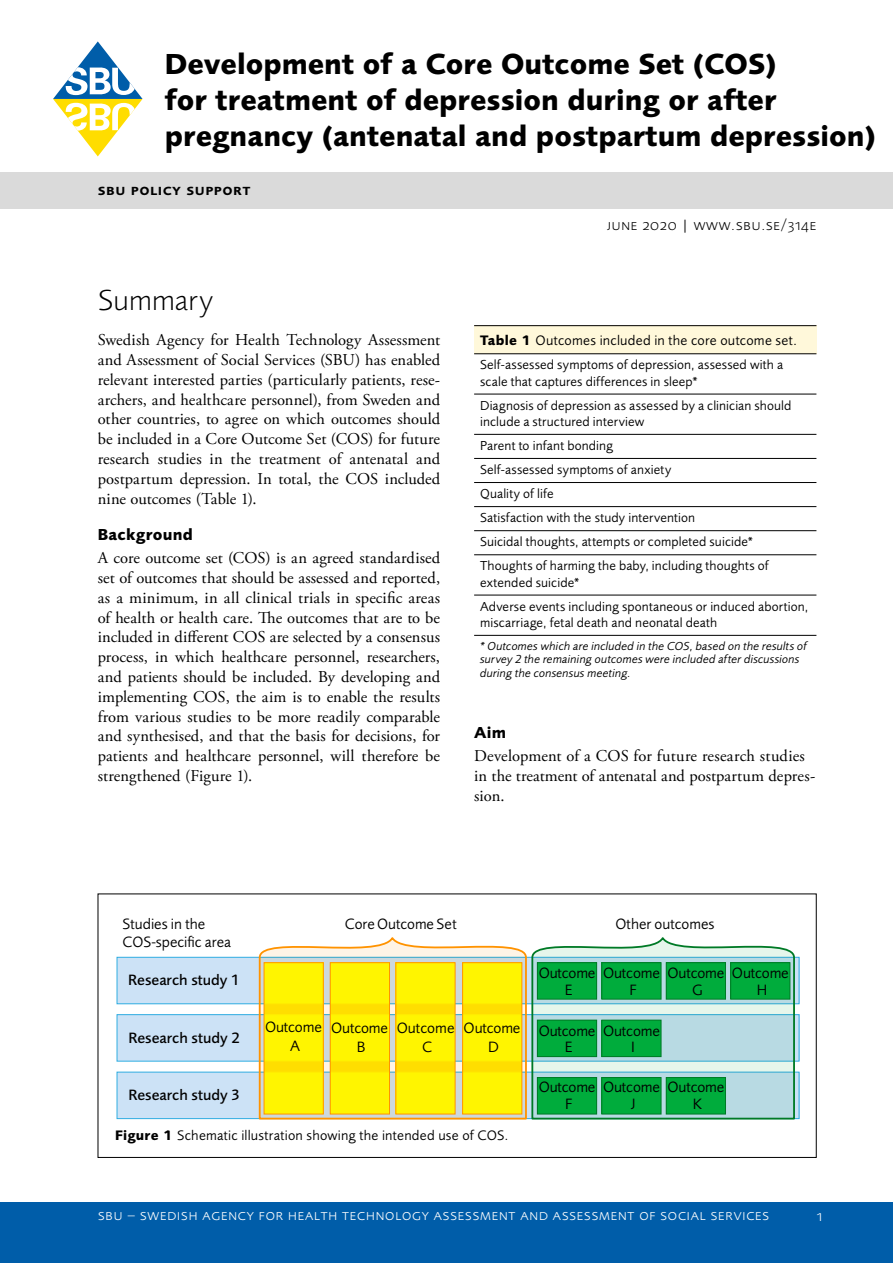
<style>
.page{position:relative;width:893px;height:1263px;background:#fff}
.page>*{position:absolute;margin:0;border:0;box-sizing:border-box;transform-origin:0 0}
.Rapporttitel{font:700 30px/36px "Foundry Sans";color:#000}
.Kapitelrubrik{font:300 30px "Foundry Sans";letter-spacing:.005em;color:#000}
.Brödtext{font:16.5px/19.8px "Adobe Garamond Pro";letter-spacing:.005em;color:#000;text-align:justify}
.Rubrik_1_i_brödtext{font:700 16.5px "Foundry Sans";letter-spacing:.015em;color:#000}
.t1{font:15.45px/16.4px "Foundry Sans";letter-spacing:-.01em;color:#000;text-align:center}
.t2{font:300 15.45px "Foundry Sans Expert";letter-spacing:.03em;color:#fff}
.t3{font:500 15.45px "Foundry Sans";color:#000}
.Sidhuvud_svart{font:300 15.45px "Foundry Sans Expert";letter-spacing:.03em;color:#000}
.t4{font:600 15.45px "Foundry Sans Expert";letter-spacing:.03em;color:#000}
.Rubrik_tabell__fakta{font:14.25px "Foundry Sans";letter-spacing:.015em;color:#000}
.Tabelltext{font:13.5px/16.2px "Foundry Sans";letter-spacing:.01em;color:#000}
.Tabellförklaring{font:italic 12px/13.5px "Foundry Sans";letter-spacing:.015em;color:#000}
.s1{font-weight:700}
</style>
<div class="page">
<div style="left:0;top:1202px;width:893px;height:61px;background:#005da9"></div>
<svg style="left:53px;top:41px;width:90px;height:115px"></svg>
<div style="left:0;top:173px;width:893px;height:36px;background:#dadada"></div>
<div style="left:474px;top:326px;width:342px;height:28px;background:#fff8da"></div>
<hr style="left:474px;top:394px;width:342px;height:1px;background:#000">
<hr style="left:474px;top:434px;width:342px;height:1px;background:#000">
<hr style="left:474px;top:458px;width:342px;height:1px;background:#000">
<hr style="left:474px;top:482px;width:342px;height:1px;background:#000">
<hr style="left:474px;top:506px;width:342px;height:1px;background:#000">
<hr style="left:474px;top:530px;width:342px;height:1px;background:#000">
<hr style="left:474px;top:554px;width:342px;height:1px;background:#000">
<hr style="left:474px;top:595px;width:342px;height:1px;background:#000">
<hr style="left:474px;top:325px;width:342px;height:1px;background:#000">
<hr style="left:474px;top:353px;width:342px;height:1px;background:#000">
<hr style="left:474px;top:635px;width:342px;height:1px;background:#000">
<div style="left:117px;top:957px;width:682px;height:47px;background:#cce2f6"></div>
<div style="left:117px;top:957px;width:682px;height:47px;border:1px solid #31aee2"></div>
<div style="left:117px;top:1015px;width:682px;height:46px;background:#cce2f6"></div>
<div style="left:117px;top:1014px;width:682px;height:47px;border:1px solid #31aee2"></div>
<div style="left:117px;top:1072px;width:682px;height:46px;background:#cce2f6"></div>
<div style="left:117px;top:1072px;width:682px;height:47px;border:1px solid #31aee2"></div>
<svg style="left:530px;top:937px;width:266px;height:183px"></svg>
<div style="left:537px;top:963px;width:60px;height:36px;background:#00ac3c"></div>
<div style="left:537px;top:962px;width:60px;height:37px;border:1px solid #007a26"></div>
<div style="left:537px;top:1020px;width:60px;height:36px;background:#00ac3c"></div>
<div style="left:537px;top:1020px;width:60px;height:37px;border:1px solid #007a26"></div>
<div style="left:537px;top:1077px;width:60px;height:37px;background:#00ac3c"></div>
<div style="left:537px;top:1077px;width:60px;height:37px;border:1px solid #007a26"></div>
<svg style="left:258px;top:937px;width:270px;height:183px"></svg>
<svg style="left:332px;top:964px;width:56px;height:148px;fill:#fff500"></svg>
<div style="left:330px;top:962px;width:60px;height:152px;border:1px solid #ff9300"></div>
<svg style="left:266px;top:964px;width:56px;height:148px;fill:#fff500"></svg>
<div style="left:264px;top:962px;width:60px;height:152px;border:1px solid #ff9300"></div>
<svg style="left:464px;top:964px;width:56px;height:148px;fill:#fff500"></svg>
<div style="left:462px;top:962px;width:60px;height:152px;border:1px solid #ff9300"></div>
<div style="left:602px;top:963px;width:59px;height:36px;background:#00ac3c"></div>
<div style="left:601px;top:962px;width:60px;height:37px;border:1px solid #007a26"></div>
<div style="left:666px;top:963px;width:59px;height:36px;background:#00ac3c"></div>
<div style="left:666px;top:962px;width:60px;height:37px;border:1px solid #007a26"></div>
<div style="left:731px;top:963px;width:59px;height:36px;background:#00ac3c"></div>
<div style="left:730px;top:962px;width:60px;height:37px;border:1px solid #007a26"></div>
<div style="left:602px;top:1020px;width:59px;height:36px;background:#00ac3c"></div>
<div style="left:601px;top:1020px;width:60px;height:37px;border:1px solid #007a26"></div>
<div style="left:602px;top:1077px;width:59px;height:37px;background:#00ac3c"></div>
<div style="left:601px;top:1077px;width:60px;height:37px;border:1px solid #007a26"></div>
<div style="left:666px;top:1077px;width:59px;height:37px;background:#00ac3c"></div>
<div style="left:666px;top:1077px;width:60px;height:37px;border:1px solid #007a26"></div>
<svg style="left:397px;top:964px;width:57px;height:148px;fill:#fff500"></svg>
<div style="left:395px;top:962px;width:61px;height:152px;border:1px solid #ff9300"></div>
<p class="Rapporttitel" style="left:165px;top:46px;width:713px">Development of a Core Outcome Set (COS)<br>for treatment of depression during or after pregnancy (antenatal and postpartum depression)</p>
<p class="t4" style="left:98px;top:180px;width:154px">sbu policy support</p>
<h1 class="Kapitelrubrik" style="left:98px;top:283px;width:117px">Summary</h1>
<p class="Brödtext" style="left:98px;top:331px;width:344px">Swedish Agency for Health Technology Assessment and Assessment of Social Services (SBU) has enabled relevant interested parties (particularly patients, rese&shy;archers, and healthcare personnel), from Sweden and other countries, to agree on which outcomes should be included in a Core Outcome Set (COS) for future research studies in the treatment of antenatal and postpartum depression. In total, the COS included nine outcomes (Table 1).</p>
<h2 class="Rubrik_1_i_brödtext" style="left:98px;top:525px;width:97px">Background</h2>
<p class="Brödtext" style="left:98px;top:548px;width:344px">A core outcome set (COS) is an agreed standardised set of outcomes that should be assessed and reported, as a minimum, in all clinical trials in specific areas of health or health care. The outcomes that are to be included in different COS are selected by a consensus process, in which healthcare personnel, researchers, and patients should be included. By developing and implementing COS, the aim is to enable the results from various studies to be more readily comparable and synthesised, and that the basis for decisions, for patients and healthcare personnel, will therefore be strengthened (Figure 1).</p>
<p class="Sidhuvud_svart" style="left:607px;top:216px;width:211px">june 2020 | www.sbu.se/314e</p>
<p class="Rubrik_tabell__fakta" style="left:480px;top:332px;width:318px"><span class="s1">Table 1</span> Outcomes included in the core outcome set.</p>
<p class="Tabelltext" style="left:480px;top:357px;width:304px">Self-assessed symptoms of depression, assessed with a scale that captures differences in sleep*</p>
<p class="Tabelltext" style="left:480px;top:397px;width:313px">Diagnosis of depression as assessed by a clinician should include a structured interview</p>
<p class="Tabelltext" style="left:480px;top:437px;width:134px">Parent to infant bonding</p>
<p class="Tabelltext" style="left:480px;top:461px;width:193px">Self-assessed symptoms of anxiety</p>
<p class="Tabelltext" style="left:480px;top:485px;width:75px">Quality of life</p>
<p class="Tabelltext" style="left:480px;top:509px;width:217px">Satisfaction with the study intervention</p>
<p class="Tabelltext" style="left:480px;top:534px;width:274px">Suicidal thoughts, attempts or completed suicide*</p>
<p class="Tabelltext" style="left:480px;top:558px;width:290px">Thoughts of harming the baby, including thoughts of extended suicide*</p>
<p class="Tabelltext" style="left:480px;top:598px;width:330px">Adverse events including spontaneous or induced abortion, miscarriage, fetal death and neonatal death</p>
<p class="Tabellförklaring" style="left:480px;top:639px;width:328px">* Outcomes which are included in the COS, based on the results of survey 2 the remaining outcomes were included after discussions during the consensus meeting.</p>
<h2 class="Rubrik_1_i_brödtext" style="left:474px;top:723px;width:33px">Aim</h2>
<p class="Brödtext" style="left:474px;top:746px;width:343px;text-align:left">Development of a COS for future research studies in the treatment of antenatal and postpartum depres&shy;sion.</p>
<p class="t1" style="left:123px;top:916px;width:84px">Studies in the</p>
<p class="t1" style="left:345px;top:916px;width:113px">Core Outcome Set</p>
<p class="t1" style="left:123px;top:933px;width:110px">COS-specific area</p>
<p class="t3" style="left:128px;top:971px;width:113px">Research study 1</p>
<p class="t1" style="left:539px;top:965px;width:58px">Outcome<br>E</p>
<p class="t1" style="left:616px;top:916px;width:100px">Other outcomes</p>
<p class="t1" style="left:603px;top:965px;width:58px">Outcome<br>F</p>
<p class="t1" style="left:667px;top:965px;width:58px">Outcome<br>G</p>
<p class="t1" style="left:732px;top:965px;width:58px">Outcome<br>H</p>
<p class="t3" style="left:128px;top:1029px;width:113px">Research study 2</p>
<p class="t3" style="left:128px;top:1086px;width:113px">Research study 3</p>
<p class="t1" style="left:265px;top:1018px;width:58px;line-height:18.6px">Outcome<br>A</p>
<p class="t1" style="left:464px;top:1019px;width:58px;line-height:18.6px">Outcome<br>D</p>
<p class="t1" style="left:331px;top:1019px;width:58px;line-height:18.6px">Outcome<br>B</p>
<p class="t1" style="left:397px;top:1019px;width:59px;line-height:18.6px">Outcome<br>C</p>
<p class="Rubrik_tabell__fakta" style="left:115px;top:1127px;width:395px"><span class="s1">Figure 1</span> Schematic illustration showing the intended use of COS.</p>
<p class="t1" style="left:539px;top:1022px;width:58px">Outcome<br>E</p>
<p class="t1" style="left:603px;top:1022px;width:58px">Outcome<br>I</p>
<p class="t1" style="left:539px;top:1079px;width:58px">Outcome<br>F</p>
<p class="t1" style="left:603px;top:1079px;width:58px">Outcome<br>J</p>
<p class="t1" style="left:667px;top:1079px;width:58px">Outcome<br>K</p>
<p class="t2" style="left:98px;top:1206px;width:673px">sbu – swedish agency for health technology assessment and assessment of social services</p>
<p class="t2" style="left:816px;top:1206px;width:7px">1</p>
</div>
